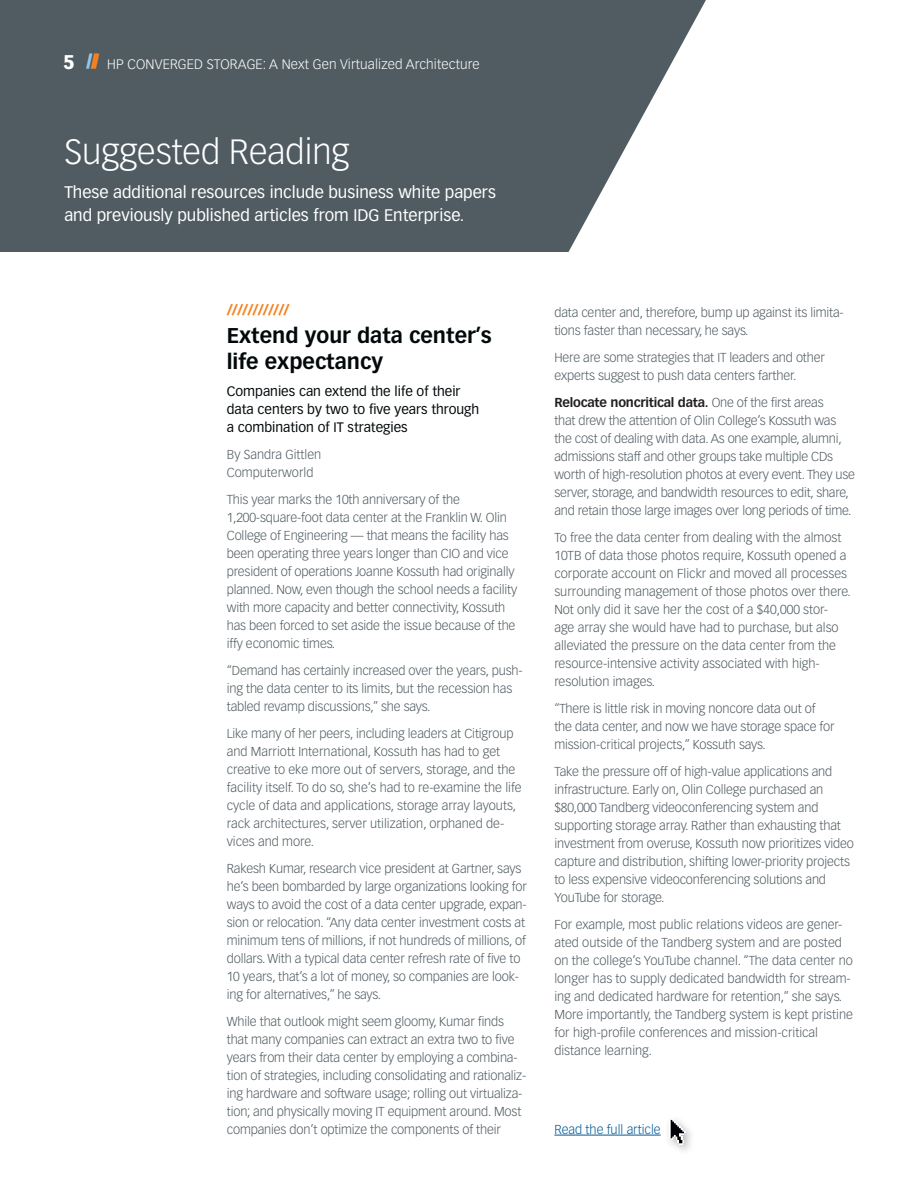
<style>
.page{position:relative;width:918px;height:1188px;background:#fff}
.page>*{position:absolute;margin:0;border:0;box-sizing:border-box;transform-origin:0 0}
.t1{font:300 34.5px "Vectora LH";color:#fff}
.t2{font:700 21px/25.5px "Vectora LH";color:#03090b}
.t3{font:16.5px/22.5px "Vectora LH";color:#fff}
.t4{font:900 15px "Vectora LH";color:#f58220}
.t5{font:13.5px/18px "Vectora LH";color:#03090b}
.t6{font:300 13.5px "Vectora LH";letter-spacing:.01em;color:#fff}
.t7{font:300 12.75px/18px "Vectora LH";letter-spacing:-.01em;color:#505c62}
.t8{font:300 12.75px "Vectora LH";color:#005996}
.s1{font-weight:900;font-size:19.5px}
.s2{font-family:"Gill Sans";font-weight:800;font-size:18px;color:#91c9ed}
.s3{font-family:"Gill Sans";font-weight:800;font-size:18px;color:#f58220}
.s4{font-weight:700;color:#231f20}
</style>
<div class="page">
<svg style="left:0;top:0;width:706px;height:252px;background:#606b71"></svg>
<div style="left:664px;top:1114px;width:32px;height:42px;background:#231f20;opacity:.35"></div>
<svg style="left:669px;top:1118px;width:17px;height:27px"></svg>
<hr style="left:554px;top:1135px;width:107px;height:1px;background:#005996">
<p class="t6" style="left:63px;top:56px;width:418px"><span class="s1">5</span> <span class="s2">/</span><span class="s3">//</span> HP CONVERGED STORAGE: A Next Gen Virtualized Architecture</p>
<p class="t1" style="left:64px;top:132px;width:287px">Suggested Reading</p>
<p class="t3" style="left:64px;top:181px;width:433px">These additional resources include business white papers and previously published articles from IDG Enterprise.</p>
<p class="t4" style="left:227px;top:300px;width:64px">////////////</p>
<p class="t2" style="left:227px;top:323px;width:266px">Extend your data center’s life expectancy</p>
<p class="t5" style="left:227px;top:382px;width:254px">Companies can extend the life of their data centers by two to five years through a combination of IT strategies</p>
<p class="t7" style="left:227px;top:446px;width:96px">By Sandra Gittlen<br>Computerworld</p>
<p class="t7" style="left:227px;top:491px;width:292px">This year marks the 10th anniversary of the 1,200-square-foot data center at the Franklin W. Olin College of Engineering — that means the facility has been operating three years longer than CIO and vice president of operations Joanne Kossuth had originally planned. Now, even though the school needs a facility with more capacity and better connectivity, Kossuth has been forced to set aside the issue because of the iffy economic times.</p>
<p class="t7" style="left:227px;top:662px;width:297px">“Demand has certainly increased over the years, push&shy;ing the data center to its limits, but the recession has tabled revamp discussions,” she says.</p>
<p class="t7" style="left:227px;top:725px;width:296px">Like many of her peers, including leaders at Citigroup and Marriott International, Kossuth has had to get creative to eke more out of servers, storage, and the facility itself. To do so, she’s had to re-examine the life cycle of data and applications, storage array layouts, rack architectures, server utilization, orphaned de&shy;vices and more.</p>
<p class="t7" style="left:227px;top:860px;width:302px">Rakesh Kumar, research vice president at Gartner, says he’s been bombarded by large organizations looking for ways to avoid the cost of a data center upgrade, expan&shy;sion or relocation. “Any data center investment costs at minimum tens of millions, if not hundreds of millions, of dollars. With a typical data center refresh rate of five to 10 years, that’s a lot of money, so companies are look&shy;ing for alternatives,” he says.</p>
<p class="t7" style="left:227px;top:1013px;width:301px">While that outlook might seem gloomy, Kumar finds that many companies can extract an extra two to five years from their data center by employing a combina&shy;tion of strategies, including consolidating and rationaliz&shy;ing hardware and software usage; rolling out virtualiza&shy;tion; and physically moving IT equipment around. Most companies don’t optimize the components of their</p>
<p class="t7" style="left:554px;top:304px;width:291px">data center and, therefore, bump up against its limita&shy;tions faster than necessary, he says.</p>
<p class="t7" style="left:554px;top:349px;width:272px">Here are some strategies that IT leaders and other experts suggest to push data centers farther.</p>
<p class="t7" style="left:554px;top:394px;width:302px"><span class="s4">Relocate noncritical data.</span> One of the first areas<br>that drew the attention of Olin College’s Kossuth was the cost of dealing with data. As one example, alumni, admissions staff and other groups take multiple CDs worth of high-resolution photos at every event. They use server, storage, and bandwidth resources to edit, share, and retain those large images over long periods of time.</p>
<p class="t7" style="left:554px;top:529px;width:298px">To free the data center from dealing with the almost 10TB of data those photos require, Kossuth opened a corporate account on Flickr and moved all processes surrounding management of those photos over there.<br>Not only did it save her the cost of a $40,000 stor&shy;age array she would have had to purchase, but also alleviated the pressure on the data center from the resource-intensive activity associated with high&shy;resolution images.</p>
<p class="t7" style="left:554px;top:700px;width:282px">“There is little risk in moving noncore data out of the data center, and now we have storage space for mission-critical projects,” Kossuth says.</p>
<p class="t7" style="left:554px;top:763px;width:301px">Take the pressure off of high-value applications and infrastructure. Early on, Olin College purchased an $80,000 Tandberg videoconferencing system and supporting storage array. Rather than exhausting that investment from overuse, Kossuth now prioritizes video capture and distribution, shifting lower-priority projects to less expensive videoconferencing solutions and YouTube for storage.</p>
<p class="t7" style="left:554px;top:916px;width:300px">For example, most public relations videos are gener&shy;ated outside of the Tandberg system and are posted on the college’s YouTube channel. “The data center no longer has to supply dedicated bandwidth for stream&shy;ing and dedicated hardware for retention,” she says.<br>More importantly, the Tandberg system is kept pristine for high-profile conferences and mission-critical distance learning.</p>
<p class="t8" style="left:554px;top:1122px;width:108px">Read the full article</p>
</div>
